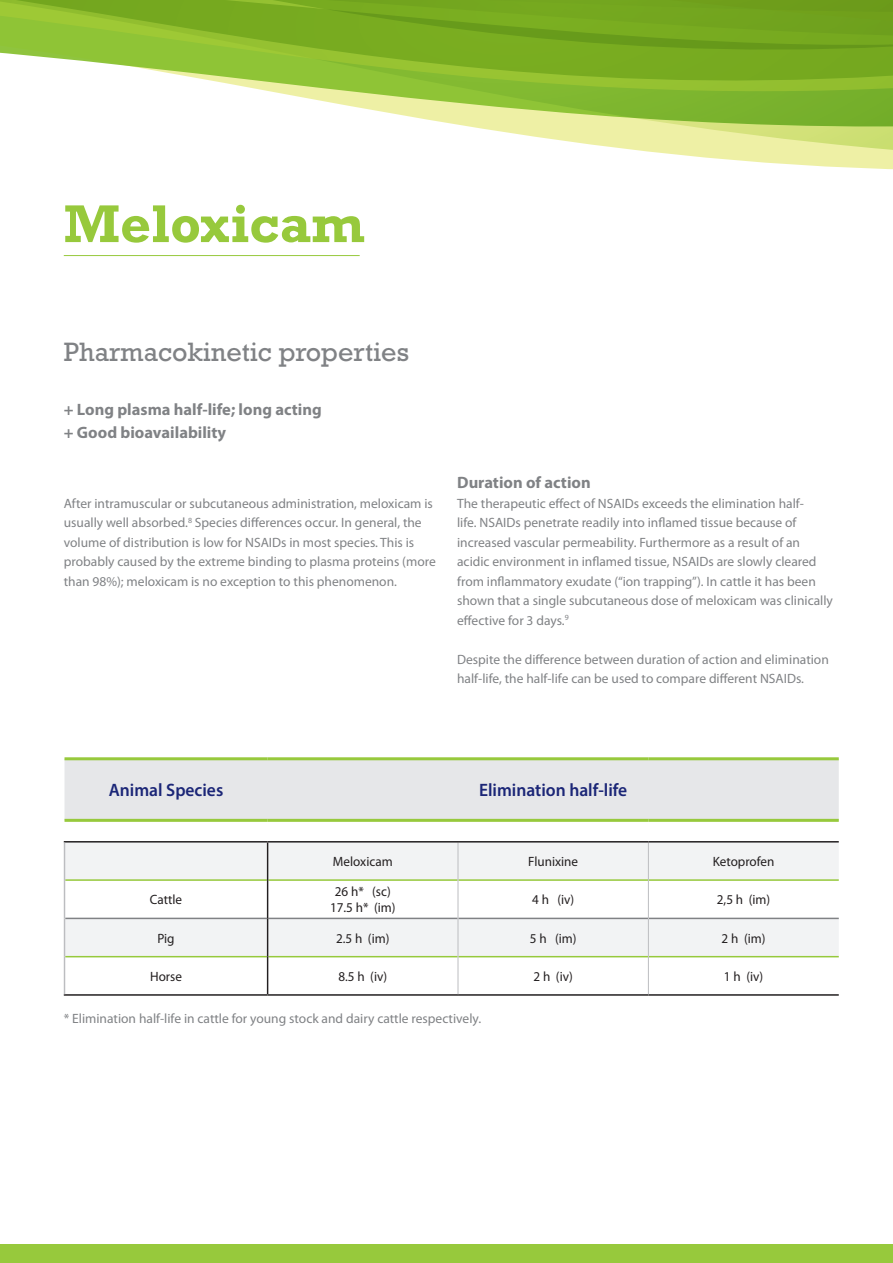
<style>
.page{position:relative;width:893px;height:1263px;background:#fff}
.page>*{position:absolute;margin:0;border:0;box-sizing:border-box;transform-origin:0 0}
.t1{font:700 54px "Rockwell";color:#97c93c}
.t2{font:27px "Rockwell Std";color:#808285}
.t3{font:600 18px "Myriad Pro";color:#1b2677}
.t4{font:700 16.5px "Myriad Pro";color:#808285}
.t5{font:13.5px/19.5px "Myriad Pro";color:#808285}
.t6{font:13.5px "Myriad Pro";color:#231f20}
</style>
<div class="page">
<div style="left:0;top:1245px;width:893px;height:18px;background:#97c93c"></div>
<svg style="left:0;top:0;width:893px;height:170px"></svg>
<hr style="left:64px;top:255px;width:296px;height:1px;background:#97c93c">
<div style="left:65px;top:760px;width:774px;height:59px;background:#e6e7e9"></div>
<svg style="left:65px;top:842px;width:774px;height:114px;fill:#f2f3f4"></svg>
<hr style="left:65px;top:879px;width:202px;height:2px;background:#97c93c">
<hr style="left:268px;top:879px;width:190px;height:2px;background:#97c93c">
<hr style="left:458px;top:879px;width:190px;height:2px;background:#97c93c">
<hr style="left:649px;top:879px;width:190px;height:2px;background:#97c93c">
<hr style="left:65px;top:956px;width:202px;height:1px;background:#97c93c">
<hr style="left:268px;top:956px;width:190px;height:1px;background:#97c93c">
<hr style="left:458px;top:956px;width:190px;height:1px;background:#97c93c">
<hr style="left:649px;top:956px;width:190px;height:1px;background:#97c93c">
<hr style="left:65px;top:918px;width:202px;height:1px;background:#808285">
<hr style="left:268px;top:918px;width:190px;height:1px;background:#808285">
<hr style="left:458px;top:918px;width:190px;height:1px;background:#808285">
<hr style="left:649px;top:918px;width:190px;height:1px;background:#808285">
<hr style="left:64px;top:994px;width:204px;height:2px;background:#231f20">
<hr style="left:268px;top:994px;width:190px;height:2px;background:#231f20">
<hr style="left:458px;top:994px;width:190px;height:2px;background:#231f20">
<hr style="left:648px;top:994px;width:191px;height:2px;background:#231f20">
<hr style="left:65px;top:757px;width:203px;height:3px;background:#97c93c">
<hr style="left:268px;top:757px;width:190px;height:3px;background:#97c93c">
<hr style="left:458px;top:757px;width:190px;height:3px;background:#97c93c">
<hr style="left:648px;top:757px;width:191px;height:3px;background:#97c93c">
<hr style="left:65px;top:819px;width:203px;height:3px;background:#97c93c">
<hr style="left:268px;top:819px;width:190px;height:3px;background:#97c93c">
<hr style="left:458px;top:819px;width:190px;height:3px;background:#97c93c">
<hr style="left:648px;top:819px;width:191px;height:3px;background:#97c93c">
<hr style="left:648px;top:842px;width:1px;height:38px;background:#bcbdc0">
<hr style="left:648px;top:880px;width:1px;height:38px;background:#bcbdc0">
<hr style="left:648px;top:918px;width:1px;height:39px;background:#bcbdc0">
<hr style="left:648px;top:957px;width:1px;height:37px;background:#bcbdc0">
<hr style="left:458px;top:842px;width:1px;height:38px;background:#bcbdc0">
<hr style="left:458px;top:880px;width:1px;height:38px;background:#bcbdc0">
<hr style="left:458px;top:918px;width:1px;height:39px;background:#bcbdc0">
<hr style="left:458px;top:957px;width:1px;height:37px;background:#bcbdc0">
<hr style="left:64px;top:841px;width:204px;height:1px;background:#231f20">
<hr style="left:268px;top:841px;width:190px;height:1px;background:#231f20">
<hr style="left:458px;top:841px;width:190px;height:1px;background:#231f20">
<hr style="left:648px;top:841px;width:191px;height:1px;background:#231f20">
<hr style="left:64px;top:842px;width:1px;height:38px;background:#bcbdc0">
<hr style="left:64px;top:880px;width:1px;height:38px;background:#bcbdc0">
<hr style="left:64px;top:918px;width:1px;height:39px;background:#bcbdc0">
<hr style="left:64px;top:957px;width:1px;height:37px;background:#bcbdc0">
<hr style="left:267px;top:842px;width:1px;height:38px;background:#231f20">
<hr style="left:267px;top:880px;width:1px;height:38px;background:#231f20">
<hr style="left:267px;top:918px;width:1px;height:39px;background:#231f20">
<hr style="left:267px;top:957px;width:1px;height:37px;background:#231f20">
<p class="t1" style="left:64px;top:191px;width:302px">Meloxicam</p>
<p class="t2" style="left:64px;top:336px;width:347px">Pharmacokinetic properties</p>
<p class="t4" style="left:64px;top:400px;width:259px">+ Long plasma half-life; long acting</p>
<p class="t4" style="left:64px;top:423px;width:164px">+ Good bioavailability</p>
<p class="t5" style="left:64px;top:494px;width:374px">After intramuscular or subcutaneous administration, meloxicam is usually well absorbed.<sup>8</sup> Species differences occur. In general, the volume of distribution is low for NSAIDs in most species. This is probably caused by the extreme binding to plasma proteins (more than 98%); meloxicam is no exception to this phenomenon.</p>
<p class="t4" style="left:457px;top:473px;width:135px">Duration of action</p>
<p class="t5" style="left:457px;top:494px;width:377px">The therapeutic effect of NSAIDs exceeds the elimination half-<br>life. NSAIDs penetrate readily into inflamed tissue because of increased vascular permeability. Furthermore as a result of an acidic environment in inflamed tissue, NSAIDs are slowly cleared from inflammatory exudate (“ion trapping”). In cattle it has been shown that a single subcutaneous dose of meloxicam was clinically effective for 3 days.<sup>9</sup></p>
<p class="t5" style="left:457px;top:650px;width:373px">Despite the difference between duration of action and elimination half-life, the half-life can be used to compare different NSAIDs.</p>
<p class="t3" style="left:109px;top:779px;width:116px">Animal Species</p>
<p class="t3" style="left:479px;top:779px;width:150px">Elimination half-life</p>
<p class="t6" style="left:150px;top:892px;width:34px">Cattle</p>
<p class="t6" style="left:333px;top:854px;width:61px">Meloxicam</p>
<p class="t6" style="left:528px;top:854px;width:51px">Flunixine</p>
<p class="t6" style="left:713px;top:854px;width:63px">Ketoprofen</p>
<p class="t6" style="left:335px;top:884px;width:57px">26 h* (sc)</p>
<p class="t6" style="left:330px;top:900px;width:67px">17.5 h* (im)</p>
<p class="t6" style="left:532px;top:892px;width:44px">4 h (iv)</p>
<p class="t6" style="left:717px;top:892px;width:55px">2,5 h (im)</p>
<p class="t6" style="left:157px;top:931px;width:19px">Pig</p>
<p class="t6" style="left:336px;top:931px;width:55px">2.5 h (im)</p>
<p class="t6" style="left:530px;top:931px;width:48px">5 h (im)</p>
<p class="t6" style="left:722px;top:931px;width:45px">2 h (im)</p>
<p class="t6" style="left:150px;top:969px;width:33px">Horse</p>
<p class="t6" style="left:338px;top:969px;width:50px">8.5 h (iv)</p>
<p class="t6" style="left:534px;top:969px;width:41px">2 h (iv)</p>
<p class="t6" style="left:724px;top:969px;width:41px">1 h (iv)</p>
<p class="t5" style="left:64px;top:1009px;width:419px">* Elimination half-life in cattle for young stock and dairy cattle respectively.</p>
</div>
